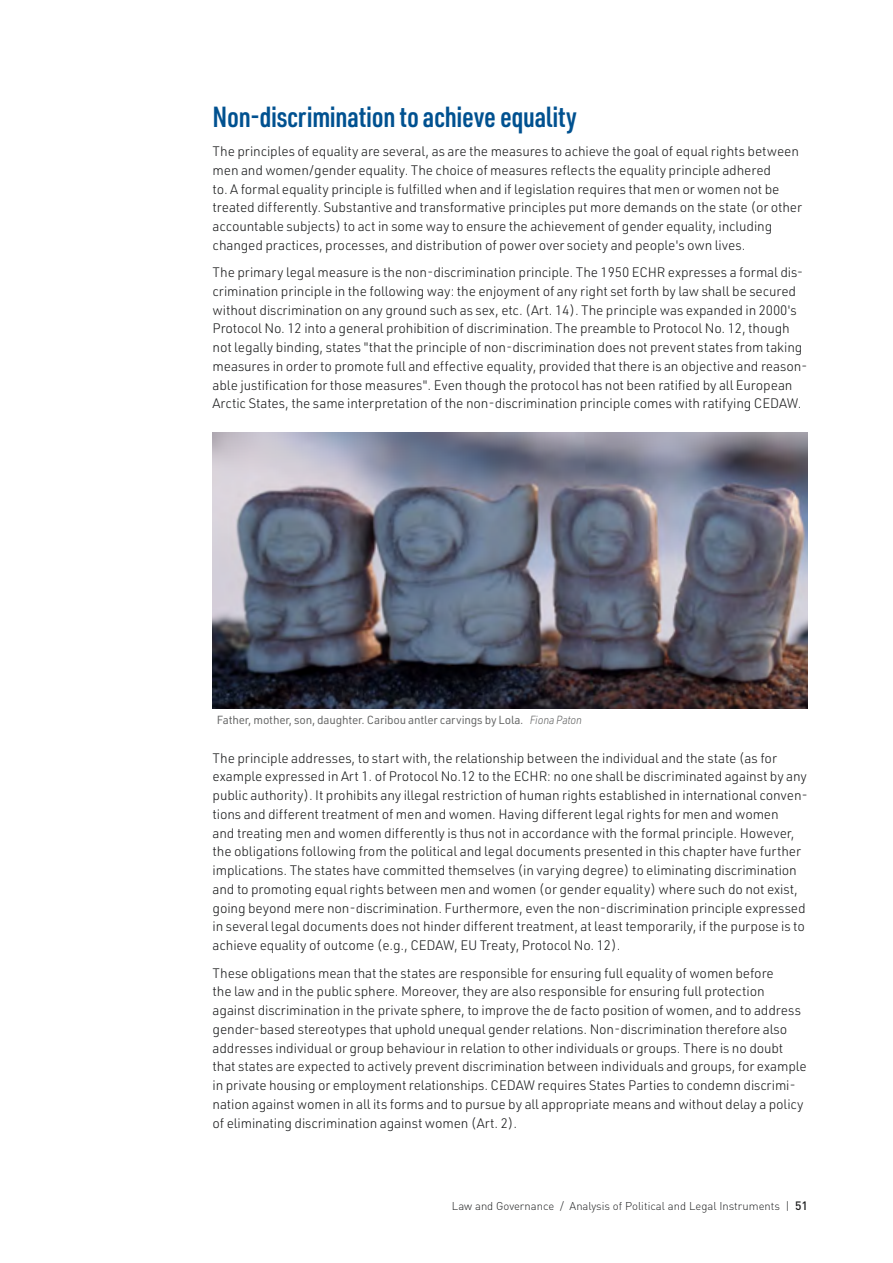
<style>
.page{position:relative;width:893px;height:1263px;background:#fff}
.page>*{position:absolute;margin:0;border:0;box-sizing:border-box;transform-origin:0 0}
.t1{font:600 28.5px "URWDIN Cond";letter-spacing:-.01em;color:#005190}
.t2{font:300 13.5px/18.8px "URWDIN";letter-spacing:-.01em;color:#1d1e1f}
.t3{font:11.55px "URWDIN";letter-spacing:-.015em;color:#636464}
.t4{font:300 11.25px "DIN Pro";color:#1d1e1f}
.s1{font-weight:300;font-style:italic}
.s2{font-weight:500;font-size:12px}
</style>
<div class="page">
<img style="left:213px;top:432px;width:595px;height:277px">
<h1 class="t1" style="left:213px;top:97px;width:366px">Non-discrimination to achieve equality</h1>
<p class="t2" style="left:213px;top:141px;width:591px">The principles of equality are several, as are the measures to achieve the goal of equal rights between men and women/gender equality. The choice of measures reflects the equality principle adhered<br>to. A formal equality principle is fulfilled when and if legislation requires that men or women not be treated differently. Substantive and transformative principles put more demands on the state (or other accountable subjects) to act in some way to ensure the achievement of gender equality, including changed practices, processes, and distribution of power over society and people's own lives.</p>
<p class="t2" style="left:213px;top:262px;width:597px">The primary legal measure is the non-discrimination principle. The 1950 ECHR expresses a formal dis&shy;crimination principle in the following way: the enjoyment of any right set forth by law shall be secured without discrimination on any ground such as sex, etc. (Art. 14). The principle was expanded in 2000's Protocol No. 12 into a general prohibition of discrimination. The preamble to Protocol No. 12, though not legally binding, states "that the principle of non-discrimination does not prevent states from taking measures in order to promote full and effective equality, provided that there is an objective and reason&shy;able justification for those measures". Even though the protocol has not been ratified by all European Arctic States, the same interpretation of the non-discrimination principle comes with ratifying CEDAW.</p>
<p class="t3" style="left:217px;top:712px;width:367px">Father, mother, son, daughter. Caribou antler carvings by Lola. <span class="s1">Fiona Paton</span></p>
<p class="t2" style="left:213px;top:748px;width:597px">The principle addresses, to start with, the relationship between the individual and the state (as for example expressed in Art 1. of Protocol No.12 to the ECHR: no one shall be discriminated against by any public authority). It prohibits any illegal restriction of human rights established in international conven&shy;tions and different treatment of men and women. Having different legal rights for men and women<br>and treating men and women differently is thus not in accordance with the formal principle. However, the obligations following from the political and legal documents presented in this chapter have further implications. The states have committed themselves (in varying degree) to eliminating discrimination and to promoting equal rights between men and women (or gender equality) where such do not exist, going beyond mere non-discrimination. Furthermore, even the non-discrimination principle expressed in several legal documents does not hinder different treatment, at least temporarily, if the purpose is to achieve equality of outcome (e.g., CEDAW, EU Treaty, Protocol No. 12).</p>
<p class="t2" style="left:213px;top:963px;width:596px">These obligations mean that the states are responsible for ensuring full equality of women before<br>the law and in the public sphere. Moreover, they are also responsible for ensuring full protection against discrimination in the private sphere, to improve the de facto position of women, and to address gender-based stereotypes that uphold unequal gender relations. Non-discrimination therefore also addresses individual or group behaviour in relation to other individuals or groups. There is no doubt that states are expected to actively prevent discrimination between individuals and groups, for example in private housing or employment relationships. CEDAW requires States Parties to condemn discrimi&shy;nation against women in all its forms and to pursue by all appropriate means and without delay a policy of eliminating discrimination against women (Art. 2).</p>
<p class="t4" style="left:452px;top:1198px;width:358px">Law and Governance / Analysis of Political and Legal Instruments | <span class="s2">51</span></p>
</div>
